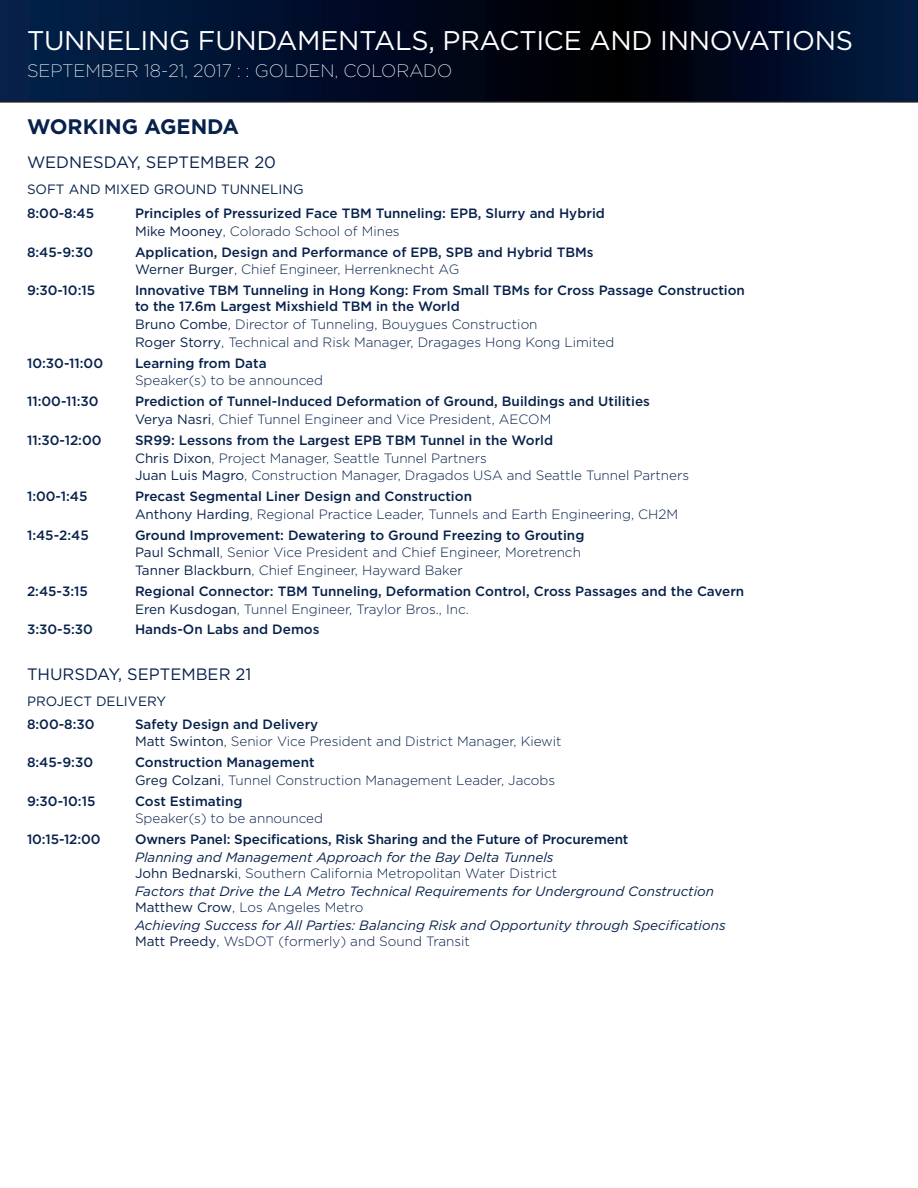
<style>
.page{position:relative;width:918px;height:1188px;background:#fff}
.page>*{position:absolute;margin:0;border:0;box-sizing:border-box;transform-origin:0 0}
.t1{font:27px "Gotham";letter-spacing:-.01em;color:#fff}
.t2{font:700 21px "Gotham";color:#07214b}
.t3{font:200 18px "Gotham";color:#fff}
.t4{font:16.5px "Gotham";color:#07214b}
.t5{font:500 13.5px/17.9px "Gotham";color:#07214b}
.t6{font:300 13.5px/17.9px "Gotham";color:#07214b}
.t7{font:italic 13.5px/16.2px "Gotham";color:#07214b}
.t8{font:13.5px "Gotham";color:#07214b}
.s1{font-weight:400}
.s2{font-weight:300}
.s3{font-weight:500}
.s4{font-style:normal}
.s5{font-weight:300;font-style:normal}
</style>
<div class="page">
<svg style="left:0;top:0;width:918px;height:103px;background:#020f27"></svg>
<h1 class="t1" style="left:27px;top:24px;width:828px">TUNNELING FUNDAMENTALS, PRACTICE AND INNOVATIONS</h1>
<h3 class="t3" style="left:27px;top:60px;width:427px">SEPTEMBER 18-21, 2017 : : GOLDEN, COLORADO</h3>
<h2 class="t2" style="left:27px;top:113px;width:214px">WORKING AGENDA</h2>
<p class="t4" style="left:27px;top:151px;width:251px">WEDNESDAY, SEPTEMBER 20</p>
<p class="t8" style="left:27px;top:181px;width:278px">SOFT AND MIXED GROUND TUNNELING</p>
<p class="t5" style="left:27px;top:204px;width:69px">8:00-8:45</p>
<p class="t5" style="left:135px;top:204px;width:471px">Principles of Pressurized Face TBM Tunneling: EPB, Slurry and Hybrid<br><span class="s1">Mike Mooney</span><span class="s2">, Colorado School of Mines</span></p>
<p class="t5" style="left:27px;top:243px;width:68px">8:45-9:30</p>
<p class="t5" style="left:135px;top:243px;width:460px">Application, Design and Performance of EPB, SPB and Hybrid TBMs<br><span class="s1">Werner Burger</span><span class="s2">, Chief Engineer, Herrenknecht AG</span></p>
<p class="t5" style="left:27px;top:281px;width:70px">9:30-10:15</p>
<p class="t5" style="left:135px;top:282px;width:611px;line-height:16.2px">Innovative TBM Tunneling in Hong Kong: From Small TBMs for Cross Passage Construction to the 17.6m Largest Mixshield TBM in the World</p>
<p class="t6" style="left:135px;top:315px;width:481px"><span class="s1">Bruno Combe</span>, Director of Tunneling, Bouygues Construction<br><span class="s1">Roger Storry</span>, Technical and Risk Manager, Dragages Hong Kong Limited</p>
<p class="t5" style="left:27px;top:354px;width:78px">10:30-11:00</p>
<p class="t5" style="left:135px;top:354px;width:133px">Learning from Data</p>
<p class="t6" style="left:135px;top:371px;width:190px">Speaker(s) to be announced</p>
<p class="t5" style="left:27px;top:392px;width:73px">11:00-11:30</p>
<p class="t5" style="left:135px;top:392px;width:516px">Prediction of Tunnel-Induced Deformation of Ground, Buildings and Utilities<br><span class="s1">Verya Nasri</span><span class="s2">, Chief Tunnel Engineer and Vice President, AECOM</span></p>
<p class="t5" style="left:27px;top:431px;width:76px">11:30-12:00</p>
<p class="t6" style="left:135px;top:431px;width:556px"><span class="s3">SR99: Lessons from the Largest EPB TBM Tunnel in the World<br></span><span class="s1">Chris Dixon</span>, Project Manager, Seattle Tunnel Partners<br><span class="s1">Juan Luis Magro</span>, Construction Manager, Dragados USA and Seattle Tunnel Partners</p>
<p class="t5" style="left:27px;top:487px;width:62px">1:00-1:45</p>
<p class="t6" style="left:135px;top:487px;width:545px"><span class="s3">Precast Segmental Liner Design and Construction<br></span><span class="s1">Anthony Harding</span>, Regional Practice Leader, Tunnels and Earth Engineering, CH2M</p>
<p class="t5" style="left:27px;top:526px;width:63px">1:45-2:45</p>
<p class="t6" style="left:135px;top:525px;width:451px"><span class="s3">Ground Improvement: Dewatering to Ground Freezing to Grouting<br></span><span class="s1">Paul Schmall</span>, Senior Vice President and Chief Engineer, Moretrench<br><span class="s1">Tanner Blackburn</span>, Chief Engineer, Hayward Baker</p>
<p class="t5" style="left:27px;top:582px;width:62px">2:45-3:15</p>
<p class="t5" style="left:135px;top:582px;width:611px">Regional Connector: TBM Tunneling, Deformation Control, Cross Passages and the Cavern<br><span class="s1">Eren Kusdogan</span><span class="s2">, Tunnel Engineer, Traylor Bros., Inc.</span></p>
<p class="t5" style="left:27px;top:621px;width:68px">3:30-5:30</p>
<p class="t5" style="left:135px;top:621px;width:186px">Hands-On Labs and Demos</p>
<p class="t4" style="left:27px;top:663px;width:226px">THURSDAY, SEPTEMBER 21</p>
<p class="t8" style="left:27px;top:693px;width:141px">PROJECT DELIVERY</p>
<p class="t5" style="left:27px;top:715px;width:69px">8:00-8:30</p>
<p class="t6" style="left:135px;top:715px;width:428px"><span class="s3">Safety Design and Delivery<br></span><span class="s1">Matt Swinton</span>, Senior Vice President and District Manager, Kiewit</p>
<p class="t5" style="left:27px;top:753px;width:68px">8:45-9:30</p>
<p class="t6" style="left:135px;top:753px;width:422px"><span class="s3">Construction Management<br></span><span class="s1">Greg Colzani</span>, Tunnel Construction Management Leader, Jacobs</p>
<p class="t5" style="left:27px;top:792px;width:70px">9:30-10:15</p>
<p class="t5" style="left:135px;top:792px;width:109px">Cost Estimating</p>
<p class="t6" style="left:135px;top:809px;width:190px">Speaker(s) to be announced</p>
<p class="t5" style="left:27px;top:830px;width:75px">10:15-12:00</p>
<p class="t5" style="left:135px;top:830px;width:495px">Owners Panel: Specifications, Risk Sharing and the Future of Procurement</p>
<p class="t7" style="left:135px;top:849px;width:424px">Planning and Management Approach for the Bay Delta Tunnels<br><span class="s4">John Bednarski</span><span class="s5">, Southern California Metropolitan Water District</span></p>
<p class="t7" style="left:135px;top:883px;width:581px">Factors that Drive the LA Metro Technical Requirements for Underground Construction<br><span class="s4">Matthew Crow</span><span class="s5">, Los Angeles Metro</span></p>
<p class="t7" style="left:135px;top:917px;width:592px">Achieving Success for All Parties: Balancing Risk and Opportunity through Specifications<br><span class="s4">Matt Preedy</span><span class="s5">, WsDOT (formerly) and Sound Transit</span></p>
</div>
